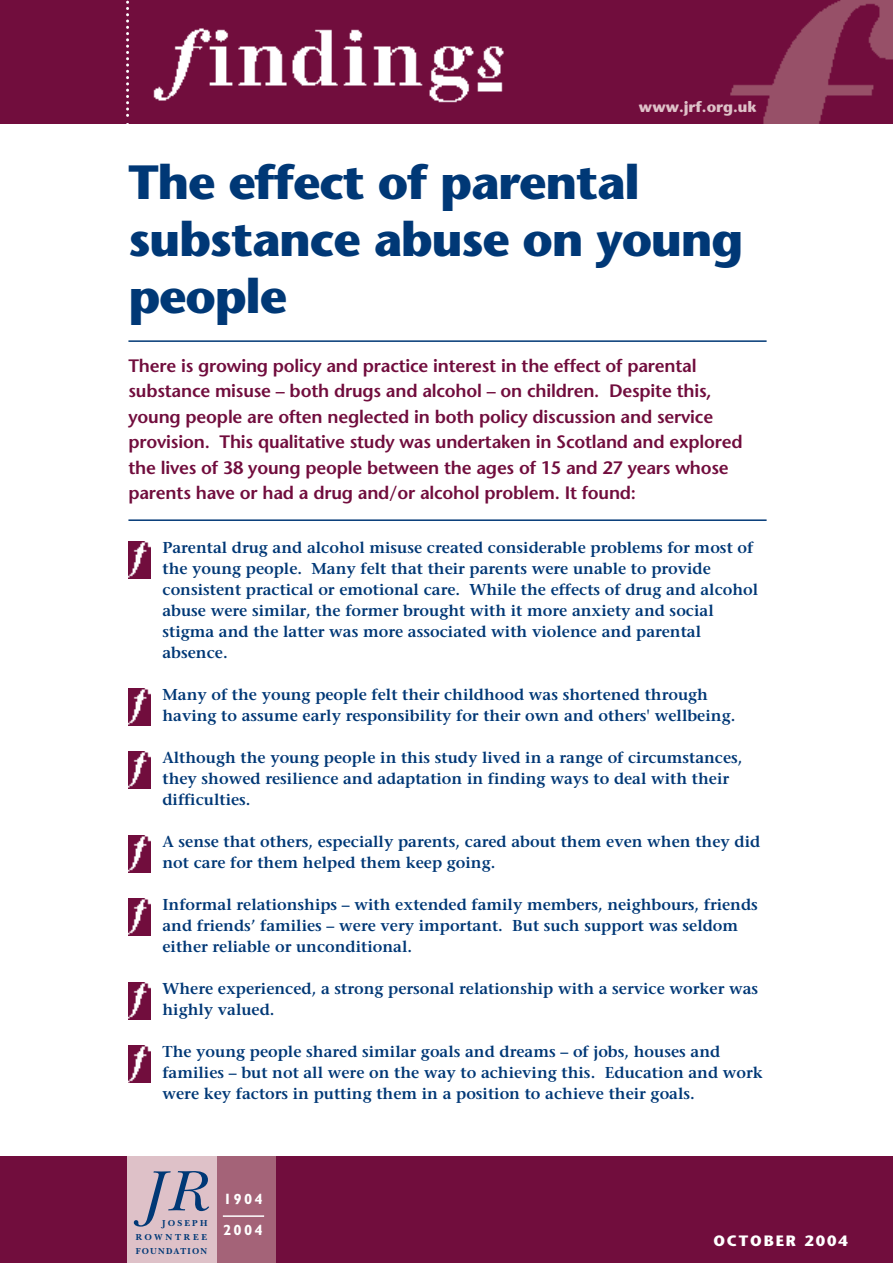
<style>
.page{position:relative;width:893px;height:1263px;background:#fff}
.page>*{position:absolute;margin:0;border:0;box-sizing:border-box;transform-origin:0 0}
.t1{font:italic 59.55px "New Baskerville";color:#003876}
.t2{font:700 48px/57px "Stone Sans";letter-spacing:-.025em;color:#003876}
.t3{font:600 18px/25.5px "Stone Sans";letter-spacing:-.01em;color:#710d3d}
.t4{font:600 15.75px/21px "Stone Serif";color:#003876}
.t5{font:700 15px "Stone Sans";color:#dec1c8}
.t6{font:700 15px "Stone Sans";letter-spacing:.125em;color:#fff}
.t7{font:700 14.85px/30.8px "M Gill Sans";letter-spacing:.15em;color:#fff}
.t8{font:700 9px/14.1px "New Baskerville";letter-spacing:.145em;color:#003876}
.t9{font:700 9px "New Baskerville";letter-spacing:.24em;color:#003876}
</style>
<div class="page">
<div style="left:1px;top:1157px;width:891px;height:106px;background:#710d3d"></div>
<div style="left:1px;top:0;width:891px;height:123px;background:#710d3d"></div>
<img style="left:730px;top:0;width:162px;height:123px">
<img style="left:153px;top:28px;width:351px;height:75px">
<div style="left:216px;top:1157px;width:60px;height:106px;background:#a46378"></div>
<div style="left:128px;top:1157px;width:89px;height:106px;background:#dec1c8"></div>
<hr style="left:223px;top:1215px;width:41px;height:2px;background:#fff">
<svg style="left:126px;top:0;width:3px;height:124px"></svg>
<img style="left:128px;top:542px;width:22px;height:36px">
<img style="left:128px;top:752px;width:22px;height:36px">
<img style="left:128px;top:689px;width:22px;height:37px">
<img style="left:128px;top:898px;width:22px;height:37px">
<img style="left:128px;top:982px;width:22px;height:37px">
<img style="left:128px;top:1046px;width:22px;height:37px">
<img style="left:128px;top:836px;width:22px;height:36px">
<hr style="left:128px;top:519px;width:638px;height:2px;background:#003876">
<hr style="left:128px;top:340px;width:638px;height:2px;background:#003876">
<p class="t5" style="left:639px;top:101px;width:119px">www.jrf.org.uk</p>
<h2 class="t2" style="left:128px;top:159px;width:616px">The effect of parental substance abuse on young people</h2>
<p class="t3" style="left:128px;top:355px;width:615px">There is growing policy and practice interest in the effect of parental substance misuse – both drugs and alcohol – on children. Despite this, young people are often neglected in both policy discussion and service provision. This qualitative study was undertaken in Scotland and explored the lives of 38 young people between the ages of 15 and 27 years whose parents have or had a drug and/or alcohol problem. It found:</p>
<p class="t4" style="left:162px;top:539px;width:597px">Parental drug and alcohol misuse created considerable problems for most of the young people. Many felt that their parents were unable to provide consistent practical or emotional care. While the effects of drug and alcohol abuse were similar, the former brought with it more anxiety and social stigma and the latter was more associated with violence and parental absence.</p>
<p class="t4" style="left:162px;top:686px;width:574px">Many of the young people felt their childhood was shortened through having to assume early responsibility for their own and others' wellbeing.</p>
<p class="t4" style="left:162px;top:749px;width:581px">Although the young people in this study lived in a range of circumstances, they showed resilience and adaptation in finding ways to deal with their difficulties.</p>
<p class="t4" style="left:162px;top:833px;width:599px">A sense that others, especially parents, cared about them even when they did not care for them helped them keep going.</p>
<p class="t4" style="left:162px;top:896px;width:597px">Informal relationships – with extended family members, neighbours, friends and friends’ families – were very important. But such support was seldom either reliable or unconditional.</p>
<p class="t4" style="left:162px;top:980px;width:597px">Where experienced, a strong personal relationship with a service worker was highly valued.</p>
<p class="t4" style="left:162px;top:1043px;width:602px">The young people shared similar goals and dreams – of jobs, houses and families – but not all were on the way to achieving this. Education and work were key factors in putting them in a position to achieve their goals.</p>
<h1 class="t1" style="left:142px;top:1171px;width:64px">JR</h1>
<p class="t9" style="left:162px;top:1220px;width:47px">JOSEPH</p>
<p class="t8" style="left:136px;top:1232px;width:73px">ROWNTREE<br>FOUNDATION</p>
<p class="t7" style="left:223px;top:1185px;width:41px">1904<br>2004</p>
<p class="t6" style="left:713px;top:1234px;width:136px">OCTOBER 2004</p>
</div>
